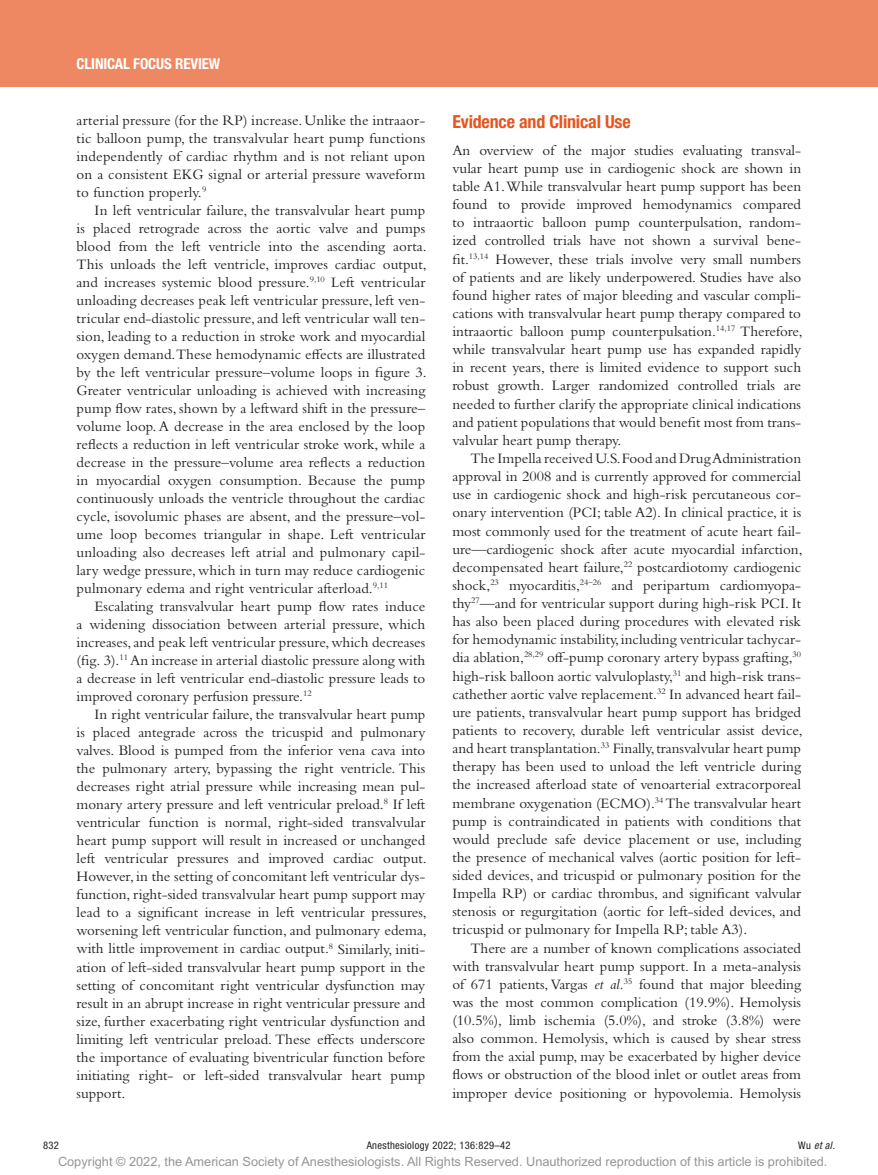
<style>
.page{position:relative;width:878px;height:1175px;background:#fff}
.page>*{position:absolute;margin:0;border:0;box-sizing:border-box;transform-origin:0 0}
.t1{font:700 condensed 18px "Helvetica Neue LT Std";letter-spacing:-.01em;color:#e6551f}
.t2{font:15px/18px "Bembo Std";color:#231f20;text-align:justify}
.t3{font:700 condensed 15px "Helvetica Neue LT Std";letter-spacing:-.01em;color:#fff}
.t4{font:12.75px "Arial MT Std";color:#939598}
.t5{font:condensed 10.5px "Helvetica Neue LT Std";letter-spacing:.03em;color:#231f20}
.t6{font:italic condensed 10.5px "Helvetica Neue LT Std";color:#231f20}
.s1{font-style:italic}
.s2{font-style:normal}
</style>
<div class="page">
<div style="left:0;top:0;width:878px;height:86px;background:#ed8862"></div>
<p class="t3" style="left:77px;top:54px;width:145px">CLINICAL FOCUS REVIEW</p>
<p class="t2" style="left:77px;top:111px;width:350px">arterial pressure (for the RP) increase. Unlike the intraaor&shy;tic balloon pump, the transvalvular heart pump functions independently of cardiac rhythm and is not reliant upon on a consistent EKG signal or arterial pressure waveform to function properly.<sup>9</sup></p>
<p class="t2" style="left:77px;top:201px;width:352px;text-indent:18px">In left ventricular failure, the transvalvular heart pump is placed retrograde across the aortic valve and pumps blood from the left ventricle into the ascending aorta.<br>This unloads the left ventricle, improves cardiac output, and increases systemic blood pressure.<sup>9,10</sup> Left ventricular unloading decreases peak left ventricular pressure, left ven&shy;tricular end-diastolic pressure, and left ventricular wall ten&shy;sion, leading to a reduction in stroke work and myocardial oxygen demand.These hemodynamic effects are illustrated by the left ventricular pressure–volume loops in figure 3.<br>Greater ventricular unloading is achieved with increasing pump flow rates, shown by a leftward shift in the pressure– volume loop. A decrease in the area enclosed by the loop reflects a reduction in left ventricular stroke work, while a decrease in the pressure–volume area reflects a reduction in myocardial oxygen consumption. Because the pump continuously unloads the ventricle throughout the cardiac cycle, isovolumic phases are absent, and the pressure–vol&shy;ume loop becomes triangular in shape. Left ventricular unloading also decreases left atrial and pulmonary capil&shy;lary wedge pressure, which in turn may reduce cardiogenic pulmonary edema and right ventricular afterload.<sup>9,11</sup></p>
<p class="t2" style="left:77px;top:597px;width:350px;text-indent:18px">Escalating transvalvular heart pump flow rates induce a widening dissociation between arterial pressure, which increases, and peak left ventricular pressure, which decreases (fig. 3).<sup>11</sup> An increase in arterial diastolic pressure along with a decrease in left ventricular end-diastolic pressure leads to improved coronary perfusion pressure.<sup>12</sup></p>
<p class="t2" style="left:77px;top:705px;width:352px;text-indent:18px">In right ventricular failure, the transvalvular heart pump is placed antegrade across the tricuspid and pulmonary valves. Blood is pumped from the inferior vena cava into the pulmonary artery, bypassing the right ventricle. This decreases right atrial pressure while increasing mean pul&shy;monary artery pressure and left ventricular preload.<sup>8</sup> If left ventricular function is normal, right-sided transvalvular heart pump support will result in increased or unchanged left ventricular pressures and improved cardiac output.<br>However, in the setting of concomitant left ventricular dys&shy;function, right-sided transvalvular heart pump support may lead to a significant increase in left ventricular pressures, worsening left ventricular function, and pulmonary edema, with little improvement in cardiac output.<sup>8</sup> Similarly, initi&shy;ation of left-sided transvalvular heart pump support in the setting of concomitant right ventricular dysfunction may result in an abrupt increase in right ventricular pressure and size, further exacerbating right ventricular dysfunction and limiting left ventricular preload. These effects underscore the importance of evaluating biventricular function before initiating right- or left-sided transvalvular heart pump support.</p>
<p class="t1" style="left:452px;top:110px;width:180px">Evidence and Clinical Use</p>
<p class="t2" style="left:452px;top:141px;width:352px">An overview of the major studies evaluating transval&shy;vular heart pump use in cardiogenic shock are shown in table A1. While transvalvular heart pump support has been found to provide improved hemodynamics compared to intraaortic balloon pump counterpulsation, random&shy;ized controlled trials have not shown a survival bene&shy;fit.<sup>13,14</sup> However, these trials involve very small numbers of patients and are likely underpowered. Studies have also found higher rates of major bleeding and vascular compli&shy;cations with transvalvular heart pump therapy compared to intraaortic balloon pump counterpulsation.<sup>14,17</sup> Therefore, while transvalvular heart pump use has expanded rapidly in recent years, there is limited evidence to support such robust growth. Larger randomized controlled trials are needed to further clarify the appropriate clinical indications and patient populations that would benefit most from trans&shy;valvular heart pump therapy.</p>
<p class="t2" style="left:452px;top:449px;width:352px;text-indent:18px">The Impella received U.S. Food and Drug Administration approval in 2008 and is currently approved for commercial use in cardiogenic shock and high-risk percutaneous cor&shy;onary intervention (PCI; table A2). In clinical practice, it is most commonly used for the treatment of acute heart fail&shy;ure—cardiogenic shock after acute myocardial infarction, decompensated heart failure,<sup>22</sup> postcardiotomy cardiogenic shock,<sup>23</sup> myocarditis,<sup>24–26</sup> and peripartum cardiomyopa&shy;thy<sup>27</sup>—and for ventricular support during high-risk PCI. It has also been placed during procedures with elevated risk for hemodynamic instability, including ventricular tachycar&shy;dia ablation,<sup>28,29</sup> off-pump coronary artery bypass grafting,<sup>30 </sup>high-risk balloon aortic valvuloplasty,<sup>31</sup> and high-risk trans&shy;cathether aortic valve replacement.<sup>32</sup> In advanced heart fail&shy;ure patients, transvalvular heart pump support has bridged patients to recovery, durable left ventricular assist device, and heart transplantation.<sup>33</sup> Finally, transvalvular heart pump therapy has been used to unload the left ventricle during the increased afterload state of venoarterial extracorporeal membrane oxygenation (ECMO).<sup>34</sup> The transvalvular heart pump is contraindicated in patients with conditions that would preclude safe device placement or use, including the presence of mechanical valves (aortic position for left&shy;sided devices, and tricuspid or pulmonary position for the Impella RP) or cardiac thrombus, and significant valvular stenosis or regurgitation (aortic for left-sided devices, and tricuspid or pulmonary for Impella RP; table A3).</p>
<p class="t2" style="left:452px;top:938px;width:350px;text-indent:18px">There are a number of known complications associated with transvalvular heart pump support. In a meta-analysis of 671 patients, Vargas <span class="s1">et al.</span><sup>35</sup> found that major bleeding was the most common complication (19.9%). Hemolysis (10.5%), limb ischemia (5.0%), and stroke (3.8%) were also common. Hemolysis, which is caused by shear stress from the axial pump, may be exacerbated by higher device flows or obstruction of the blood inlet or outlet areas from improper device positioning or hypovolemia. Hemolysis</p>
<p class="t5" style="left:43px;top:1139px;width:17px">832</p>
<p class="t5" style="left:367px;top:1139px;width:145px">Anesthesiology 2022; 136:829–42</p>
<p class="t6" style="left:798px;top:1139px;width:38px"><span class="s2">Wu</span> et al.</p>
<p class="t4" style="left:58px;top:1154px;width:771px">Copyright © 2022, the American Society of Anesthesiologists. All Rights Reserved. Unauthorized reproduction of this article is prohibited.</p>
</div>
